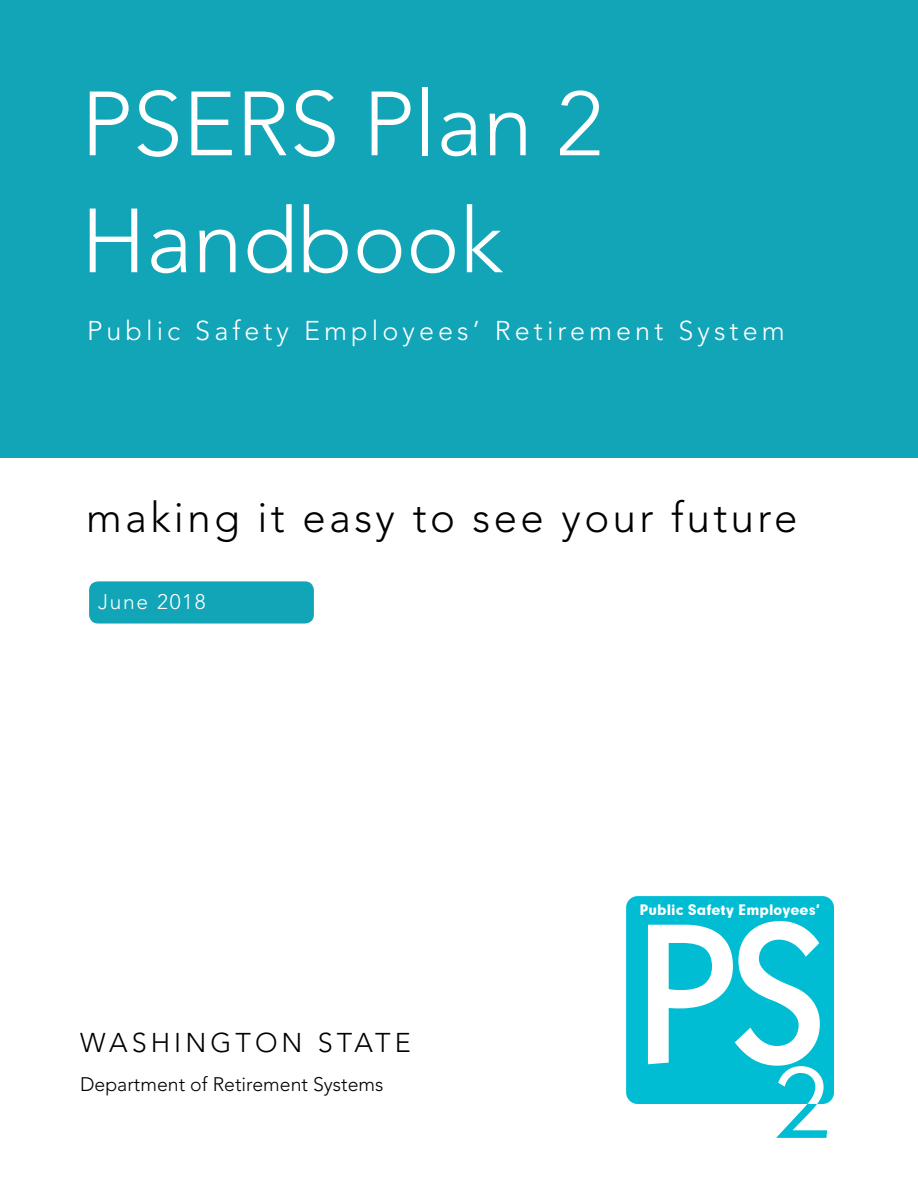
<style>
.page{position:relative;width:918px;height:1188px;background:#fff}
.page>*{position:absolute;margin:0;border:0;box-sizing:border-box;transform-origin:0 0}
.t1{font:192.9px "Geometric 231 BT Bold C";color:#fff}
.t2{font:300 90px/117px "Avenir LT Std";color:#fff}
.t3{font:300 42px "Avenir LT Std";letter-spacing:.08em;color:#000}
.t4{font:300 27px "Avenir LT Std";letter-spacing:.15em;color:#fff}
.t5{font:300 27px "Avenir LT Std";letter-spacing:.15em;color:#000}
.t6{font:300 21px "Avenir LT Std";letter-spacing:.08em;color:#fff}
.t7{font:300 19.5px "Avenir LT Std";color:#000}
.t8{font:13.8px "Geometric 706 BT Black B";color:#fff}
</style>
<div class="page">
<svg style="left:626px;top:896px;width:208px;height:242px;fill:#00bdd4"></svg>
<div style="left:0;top:0;width:918px;height:458px;background:#12a4b7"></div>
<div style="left:89px;top:581px;width:225px;height:43px;background:#12a4b7;border-radius:9px"></div>
<h2 class="t2" style="left:81px;top:66px;width:524px">PSERS Plan 2<br>Handbook</h2>
<p class="t4" style="left:87px;top:315px;width:699px">Public Safety Employees’ Retirement System</p>
<h3 class="t3" style="left:86px;top:493px;width:713px">making it easy to see your future</h3>
<p class="t6" style="left:98px;top:590px;width:109px">June 2018</p>
<p class="t5" style="left:80px;top:1027px;width:332px">WASHINGTON STATE</p>
<p class="t7" style="left:80px;top:1073px;width:305px">Department of Retirement Systems</p>
<p class="t8" style="left:640px;top:900px;width:182px">Public Safety Employees’</p>
<h1 class="t1" style="left:634px;top:867px;width:193px">PS</h1>
</div>
